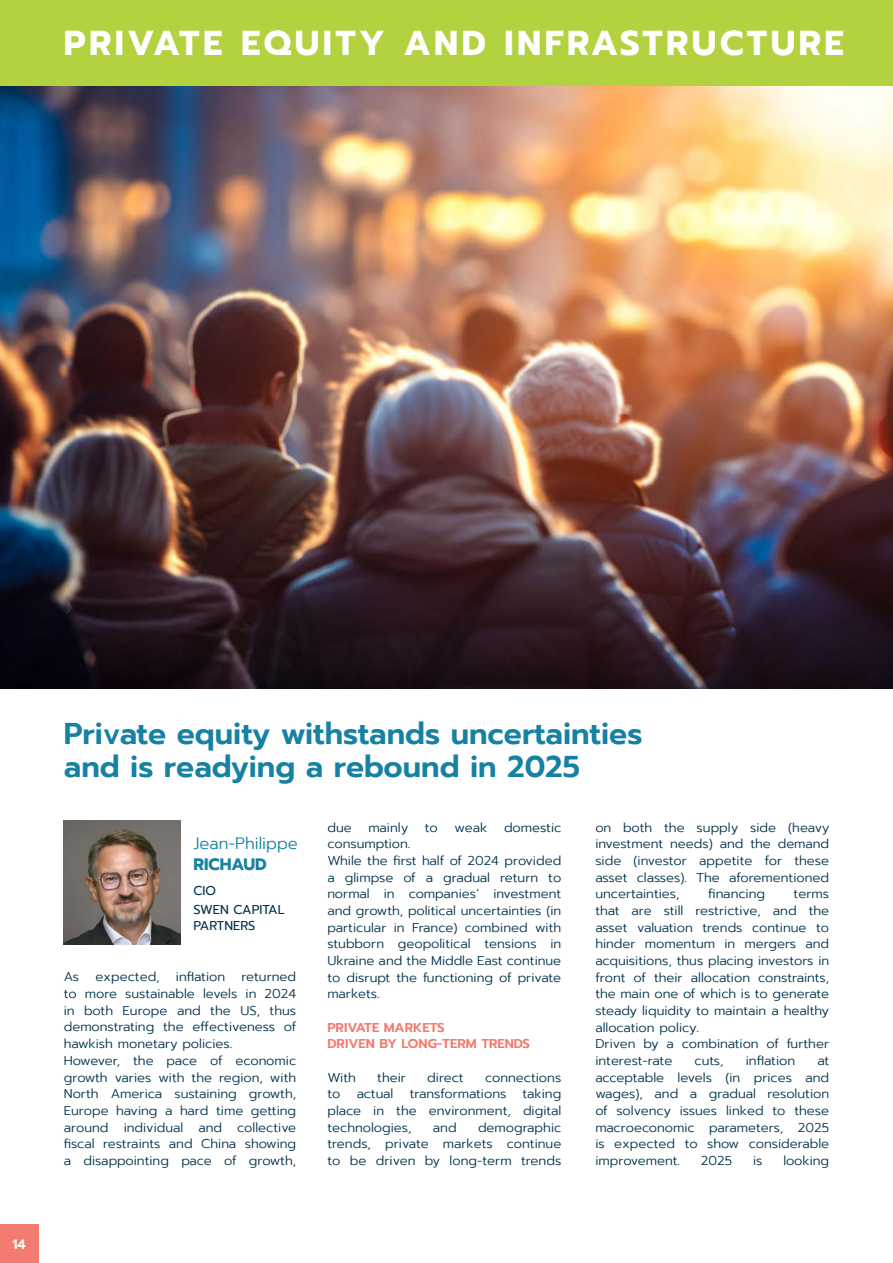
<style>
.page{position:relative;width:893px;height:1263px;background:#fff}
.page>*{position:absolute;margin:0;border:0;box-sizing:border-box;transform-origin:0 0}
.t1{font:700 34.5px "Prompt";letter-spacing:.1em;color:#fff}
.t2{font:600 30px/33px "Prompt";color:#1581a3}
.NOM{font:300 16.5px/21px "Prompt";color:#1581a3}
.t3{font:600 13.5px "Prompt";color:#fff}
.TEXTE_COURANT{font:300 12.75px/16.6px "Prompt";color:#00324c;text-align:justify}
.TEXTE_COURANT-2{font:600 12.75px/16.6px "Prompt";color:#f37a6e}
.FONCTION{font:12.75px/16.5px "Prompt";color:#00324c}
.s1{font-weight:700}
</style>
<div class="page">
<div style="left:0;top:1225px;width:38px;height:38px;background:#f37a6e"></div>
<img style="left:0;top:85px;width:893px;height:604px">
<img style="left:64px;top:821px;width:116px;height:124px">
<div style="left:0;top:0;width:893px;height:85px;background:#b2d23f"></div>
<p class="t1" style="left:64px;top:18px;width:782px">PRIVATE EQUITY AND INFRASTRUCTURE</p>
<p class="t3" style="left:12px;top:1234px;width:15px">14</p>
<p class="t2" style="left:64px;top:717px;width:580px">Private equity withstands uncertainties and is readying a rebound in 2025</p>
<p class="NOM" style="left:193px;top:833px;width:106px">Jean-Philippe<br><span class="s1">RICHAUD</span></p>
<p class="FONCTION" style="left:193px;top:882px;width:24px">CIO</p>
<p class="FONCTION" style="left:193px;top:901px;width:93px">SWEN CAPITAL<br>PARTNERS</p>
<p class="TEXTE_COURANT" style="left:64px;top:968px;width:17px">As</p>
<p class="TEXTE_COURANT" style="left:95px;top:968px;width:66px">expected,</p>
<p class="TEXTE_COURANT" style="left:176px;top:968px;width:51px">inflation</p>
<p class="TEXTE_COURANT" style="left:64px;top:968px;width:234px;text-indent:178px">returned to more sustainable levels in 2024 in both Europe and the US, thus demonstrating the effectiveness of hawkish monetary policies.</p>
<p class="TEXTE_COURANT" style="left:64px;top:1052px;width:234px">However, the pace of economic growth varies with the region, with North America sustaining growth, Europe having a hard time getting around individual and collective fiscal restraints and China showing a disappointing pace of growth,</p>
<p class="TEXTE_COURANT" style="left:327px;top:819px;width:26px">due</p>
<p class="TEXTE_COURANT" style="left:368px;top:819px;width:41px">mainly</p>
<p class="TEXTE_COURANT" style="left:425px;top:819px;width:15px">to</p>
<p class="TEXTE_COURANT" style="left:455px;top:819px;width:34px">weak</p>
<p class="TEXTE_COURANT" style="left:504px;top:819px;width:59px">domestic</p>
<p class="TEXTE_COURANT" style="left:327px;top:836px;width:85px">consumption.</p>
<p class="TEXTE_COURANT" style="left:327px;top:852px;width:235px">While the first half of 2024 provided a glimpse of a gradual return to normal in companies’ investment and growth, political uncertainties (in particular in France) combined with stubborn geopolitical tensions in Ukraine and the Middle East continue to disrupt the functioning of private markets.</p>
<p class="TEXTE_COURANT-2" style="left:327px;top:1019px;width:204px">PRIVATE MARKETS<br>DRIVEN BY LONG-TERM TRENDS</p>
<p class="TEXTE_COURANT" style="left:327px;top:1069px;width:30px">With</p>
<p class="TEXTE_COURANT" style="left:377px;top:1069px;width:30px">their</p>
<p class="TEXTE_COURANT" style="left:427px;top:1069px;width:38px">direct</p>
<p class="TEXTE_COURANT" style="left:485px;top:1069px;width:78px">connections</p>
<p class="TEXTE_COURANT" style="left:327px;top:1086px;width:15px">to</p>
<p class="TEXTE_COURANT" style="left:357px;top:1086px;width:38px">actual</p>
<p class="TEXTE_COURANT" style="left:410px;top:1086px;width:98px">transformations</p>
<p class="TEXTE_COURANT" style="left:327px;top:1086px;width:235px;text-indent:195px">taking place in the environment, digital technologies,</p>
<p class="TEXTE_COURANT" style="left:327px;top:1119px;width:235px;text-indent:151px">demographic trends, private markets continue to be driven by long-term trends</p>
<p class="TEXTE_COURANT" style="left:433px;top:1119px;width:25px">and</p>
<p class="TEXTE_COURANT" style="left:595px;top:819px;width:235px">on both the supply side (heavy investment needs) and the demand side (investor appetite for these asset classes). The aforementioned uncertainties,</p>
<p class="TEXTE_COURANT" style="left:708px;top:886px;width:58px">financing</p>
<p class="TEXTE_COURANT" style="left:595px;top:886px;width:235px;text-indent:198px">terms that are still restrictive, and the asset valuation trends continue to hinder momentum in mergers and acquisitions, thus placing investors in front of their allocation constraints, the main one of which is to generate steady liquidity to maintain a healthy allocation policy.</p>
<p class="TEXTE_COURANT" style="left:595px;top:1036px;width:235px">Driven by a combination of further interest-rate</p>
<p class="TEXTE_COURANT" style="left:694px;top:1052px;width:31px">cuts,</p>
<p class="TEXTE_COURANT" style="left:746px;top:1052px;width:51px">inflation</p>
<p class="TEXTE_COURANT" style="left:595px;top:1052px;width:235px;text-indent:222px">at acceptable levels (in prices and wages), and a gradual resolution of solvency issues linked to these macroeconomic parameters, 2025 is expected to show considerable improvement.</p>
<p class="TEXTE_COURANT" style="left:701px;top:1152px;width:33px">2025</p>
<p class="TEXTE_COURANT" style="left:753px;top:1152px;width:11px">is</p>
<p class="TEXTE_COURANT" style="left:783px;top:1152px;width:47px">looking</p>
</div>
